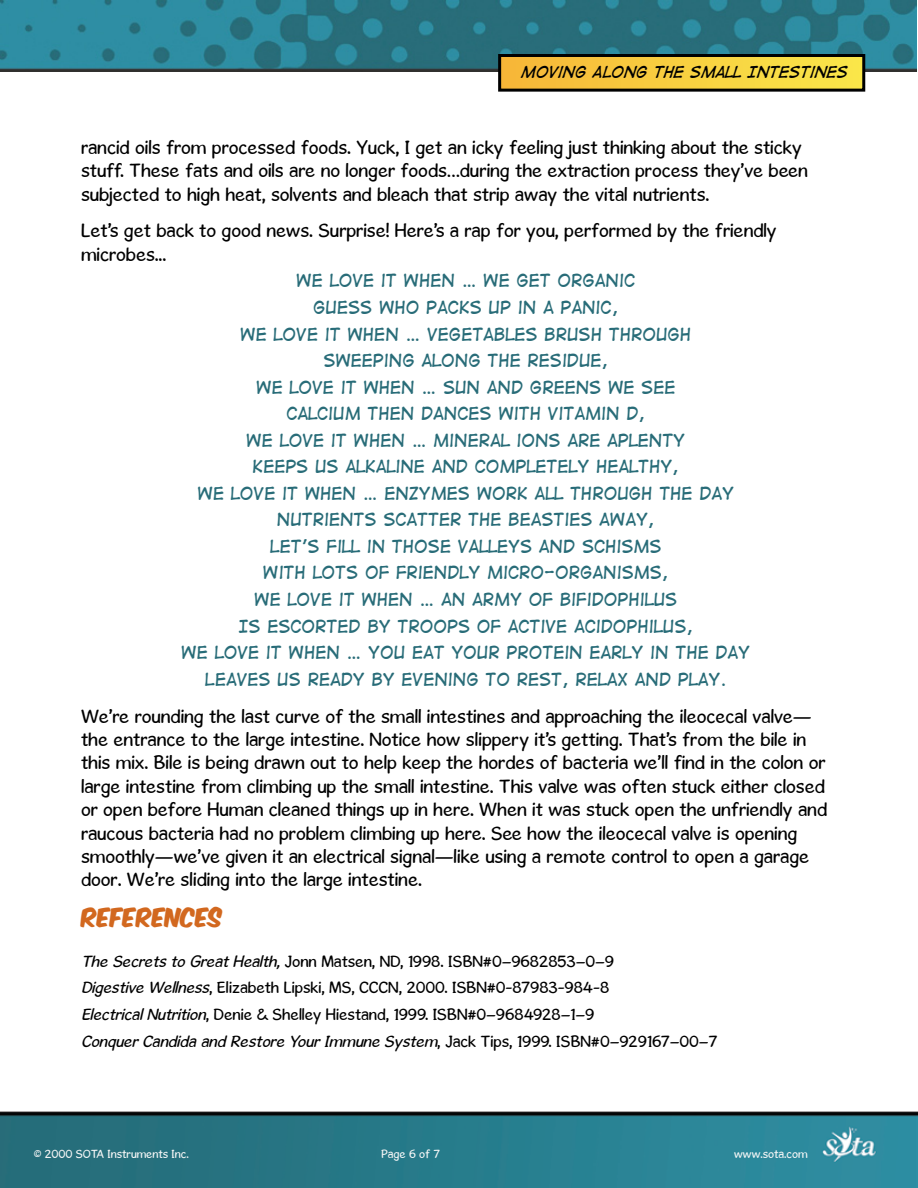
<style>
.page{position:relative;width:918px;height:1188px;background:#fff}
.page>*{position:absolute;margin:0;border:0;box-sizing:border-box;transform-origin:0 0}
.t1{font:22.5px "Komika Axis";color:#d2681f}
.t2{font:19.5px/23.4px "Gosmick Sans";color:#000}
.t3{font:16.5px/26.5px "Digital Strip";color:#286c78;text-align:center}
.t4{font:16.5px/26.5px "Gosmick Sans";color:#000}
.t5{font:italic 15px "Digital Strip";color:#000}
.t6{font:12px "Gosmick Sans";color:#f5f6f6}
.s1{font-style:italic}
</style>
<div class="page">
<img style="left:0;top:0;width:917px;height:72px">
<div style="left:500px;top:56px;width:364px;height:34px;background:linear-gradient(to right,#f7b637,#fae849)"></div>
<div style="left:498px;top:54px;width:367px;height:38px;border:3px solid #000"></div>
<img style="left:0;top:1111px;width:918px;height:77px">
<p class="t5" style="left:521px;top:64px;width:328px">MOVING ALONG THE SMALL INTESTINES</p>
<p class="t2" style="left:81px;top:135px;width:728px">rancid oils from processed foods. Yuck, I get an icky feeling just thinking about the sticky stuff. These fats and oils are no longer foods…during the extraction process they’ve been subjected to high heat, solvents and bleach that strip away the vital nutrients.</p>
<p class="t2" style="left:81px;top:219px;width:697px">Let’s get back to good news. Surprise! Here’s a rap for you, performed by the friendly microbes...</p>
<p class="t3" style="left:181px;top:267px;width:571px">WE LOVE IT WHEN … WE GET ORGANIC<br>GUESS WHO PACKS UP IN A PANIC,<br>WE LOVE IT WHEN … VEGETABLES BRUSH THROUGH<br>SWEEPING ALONG THE RESIDUE,<br>WE LOVE IT WHEN … SUN AND GREENS WE SEE<br>CALCIUM THEN DANCES WITH VITAMIN D,<br>WE LOVE IT WHEN … MINERAL IONS ARE APLENTY<br>KEEPS US ALKALINE AND COMPLETELY HEALTHY,<br>WE LOVE IT WHEN … ENZYMES WORK ALL THROUGH THE DAY NUTRIENTS SCATTER THE BEASTIES AWAY,<br>LET’S FILL IN THOSE VALLEYS AND SCHISMS<br>WITH LOTS OF FRIENDLY MICRO-ORGANISMS,<br>WE LOVE IT WHEN … AN ARMY OF BIFIDOPHILUS<br>IS ESCORTED BY TROOPS OF ACTIVE ACIDOPHILUS,<br>WE LOVE IT WHEN … YOU EAT YOUR PROTEIN EARLY IN THE DAY LEAVES US READY BY EVENING TO REST, RELAX AND PLAY.</p>
<p class="t2" style="left:81px;top:704px;width:748px">We’re rounding the last curve of the small intestines and approaching the ileocecal valve— the entrance to the large intestine. Notice how slippery it’s getting. That’s from the bile in this mix. Bile is being drawn out to help keep the hordes of bacteria we’ll find in the colon or large intestine from climbing up the small intestine. This valve was often stuck either closed or open before Human cleaned things up in here. When it was stuck open the unfriendly and raucous bacteria had no problem climbing up here. See how the ileocecal valve is opening smoothly—we’ve given it an electrical signal—like using a remote control to open a garage door. We’re sliding into the large intestine.</p>
<p class="t1" style="left:81px;top:906px;width:143px">REFERENCES</p>
<p class="t4" style="left:81px;top:948px;width:638px"><span class="s1">The Secrets to Great Health,</span> Jonn Matsen, ND, 1998. ISBN#0–9682853–0–9<br><span class="s1">Digestive Wellness</span>, Elizabeth Lipski, MS, CCCN, 2000. ISBN#0-87983-984-8<br><span class="s1">Electrical Nutrition</span>, Denie &amp; Shelley Hiestand, 1999. ISBN#0–9684928–1–9<br><span class="s1">Conquer Candida and Restore Your Immune System</span>, Jack Tips, 1999. ISBN#0–929167–00–7</p>
<p class="t6" style="left:34px;top:1146px;width:157px">© 2000 SOTA Instruments Inc.</p>
<p class="t6" style="left:381px;top:1146px;width:60px">Page 6 of 7</p>
<p class="t6" style="left:734px;top:1146px;width:75px">www.sota.com</p>
</div>
